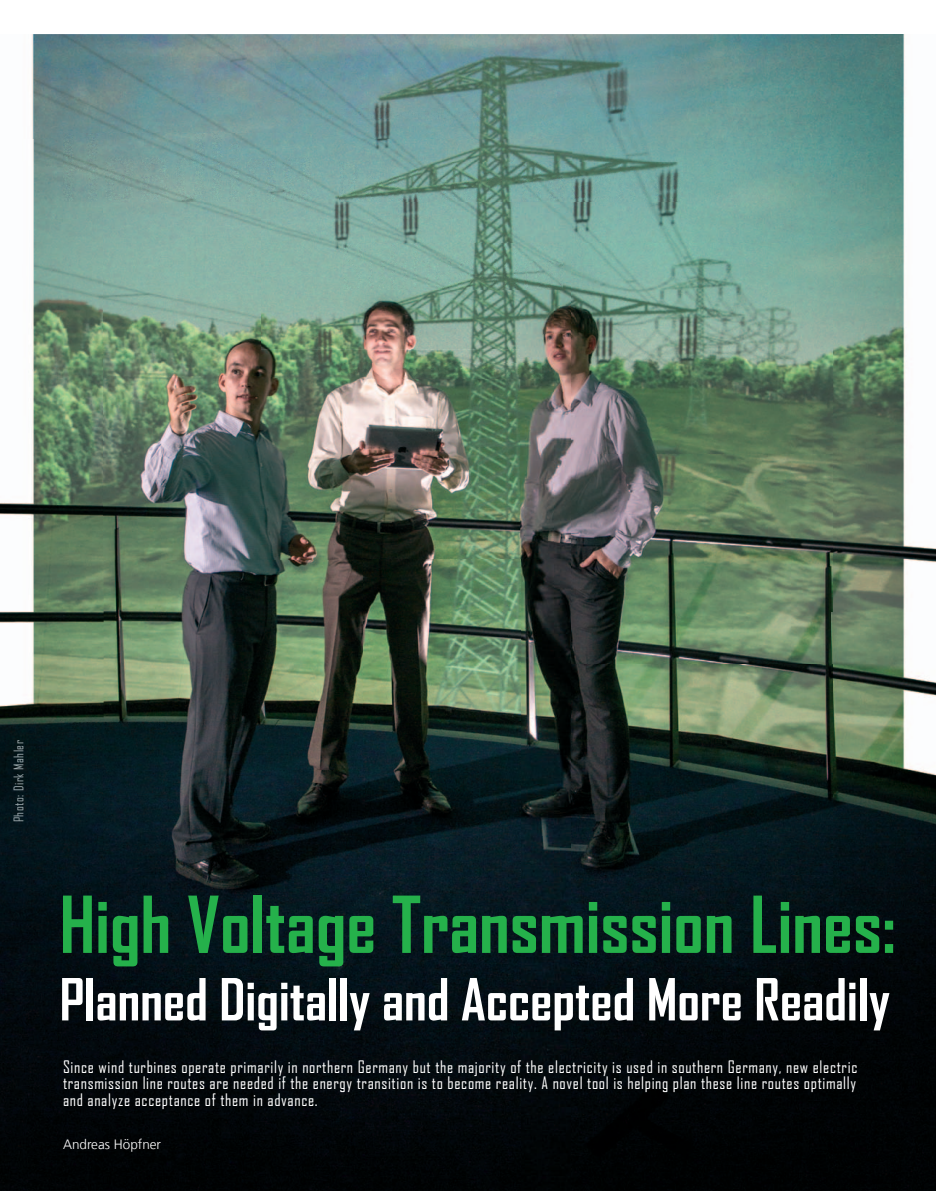
<style>
.page{position:relative;width:936px;height:1191px;background:#fff}
.page>*{position:absolute;margin:0;border:0;box-sizing:border-box;transform-origin:0 0}
.t1{font:700 75px "Agency FB";color:#25b14b}
.t2{font:700 55.5px "Agency FB";color:#fff}
.t3{font:16.5px/16.5px "Agency FB";letter-spacing:.04em;color:#fff;text-align:justify}
.t4{font:300 13.5px "Frutiger LT Com";color:#fff}
.t5{font:12.75px "Agency FB";letter-spacing:.04em;color:#9da9ad}
</style>
<div class="page">
<img style="left:31px;top:34px;width:541px;height:105px">
<img style="left:572px;top:34px;width:363px;height:1157px">
<img style="left:0;top:139px;width:104px;height:1052px">
<img style="left:260px;top:139px;width:259px;height:421px">
<img style="left:519px;top:139px;width:53px;height:1052px">
<img style="left:104px;top:201px;width:156px;height:359px">
<img style="left:104px;top:560px;width:416px;height:631px">
<img style="left:35px;top:1146px;width:20px;height:10px">
<img style="left:61px;top:719px;width:173px;height:10px">
<img style="left:64px;top:133px;width:247px;height:68px">
<img style="left:340px;top:162px;width:342px;height:39px">
<img style="left:341px;top:363px;width:205px;height:16px">
<img style="left:340px;top:108px;width:145px;height:11px">
<img style="left:344px;top:243px;width:218px;height:46px">
<p class="t5" style="left:11px;top:822px;width:84px;rotate:-90deg">Photo: Dirk Mahler</p>
<h1 class="t1" style="left:60px;top:878px;width:837px">High Voltage Transmission Lines:</h1>
<h2 class="t2" style="left:60px;top:965px;width:832px">Planned Digitally and Accepted More Readily</h2>
<p class="t3" style="left:63px;top:1058px;width:795px">Since wind turbines operate primarily in northern Germany but the majority of the electricity is used in southern Germany, new electric transmission line routes are needed if the energy transition is to become reality. A novel tool is helping plan these line routes optimally and analyze acceptance of them in advance.</p>
<p class="t4" style="left:63px;top:1136px;width:100px">Andreas Höpfner</p>
</div>
